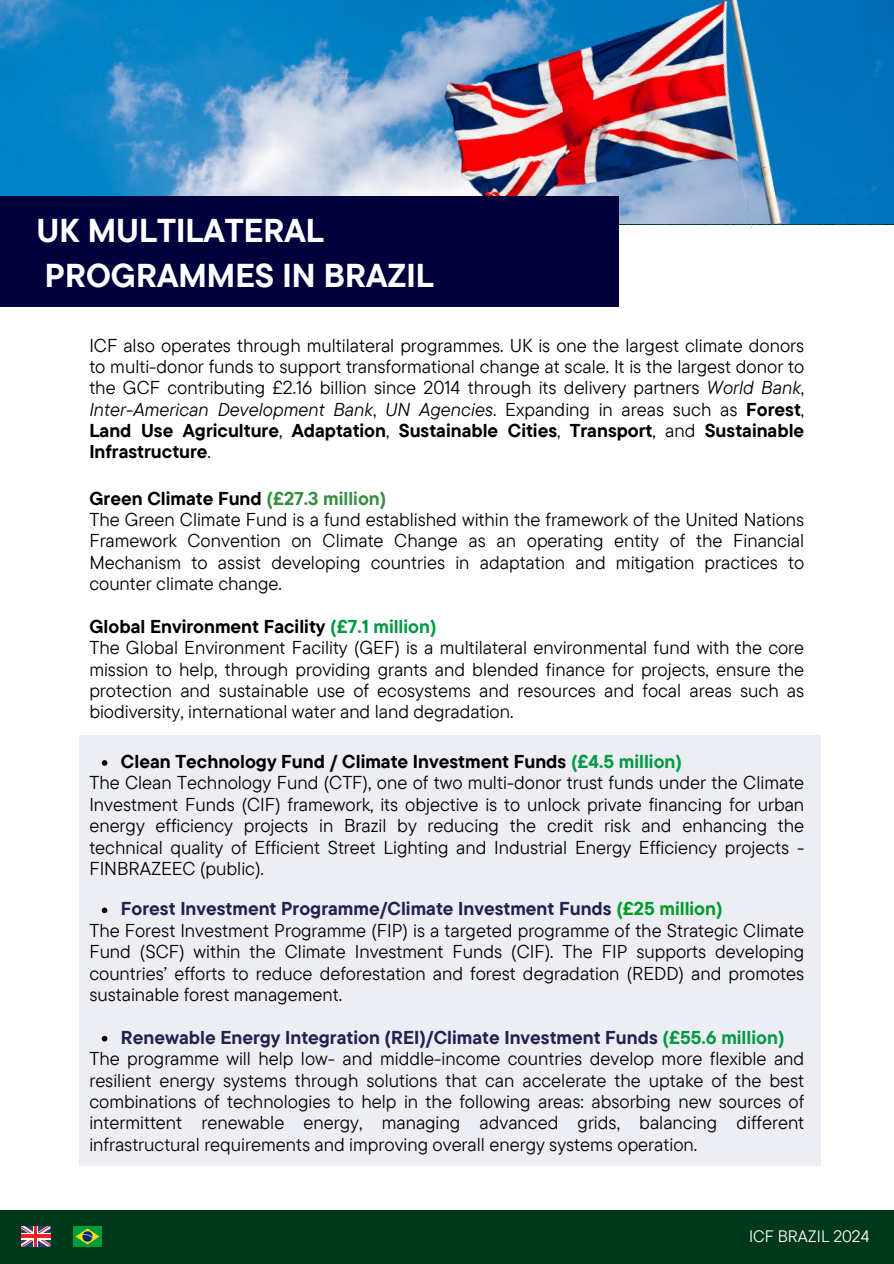
<style>
.page{position:relative;width:894px;height:1264px;background:#fff}
.page>*{position:absolute;margin:0;border:0;box-sizing:border-box;transform-origin:0 0}
.t1{font:700 33px/45px "TT Commons Pro";color:#fff}
.t2{font:18.6px/21.3px "TT Commons Pro";color:#000}
.t3{font:16.5px "TT Commons Pro";color:#fff}
.s1{font-style:italic}
.s2{font-weight:700}
.s3{font-weight:700;color:#398e42}
.s4{font-weight:700;color:#094}
.s5{font-weight:700;color:#22224f}
.s6{font-weight:700;color:#009c28}
</style>
<div class="page">
<div style="left:80px;top:735px;width:740px;height:430px;background:#edeef4"></div>
<svg style="left:102px;top:760px;width:5px;height:5px"></svg>
<svg style="left:102px;top:907px;width:5px;height:6px"></svg>
<svg style="left:102px;top:1035px;width:5px;height:6px"></svg>
<svg style="left:0;top:0;width:24px;height:197px;background:#0c83c5"></svg>
<svg style="left:24px;top:0;width:869px;height:224px;background:#3893ca"></svg>
<img style="left:394px;top:0;width:418px;height:289px">
<div style="left:0;top:197px;width:618px;height:110px;background:#00003d"></div>
<div style="left:0;top:1210px;width:893px;height:53px;background:#00381b"></div>
<svg style="left:21px;top:1226px;width:29px;height:20px"></svg>
<svg style="left:21px;top:1232px;width:29px;height:7px"></svg>
<hr style="left:34px;top:1226px;width:4px;height:20px;background:#fff">
<hr style="left:21px;top:1234px;width:29px;height:3px;background:#ee2323">
<hr style="left:34px;top:1226px;width:3px;height:20px;background:#ee2323">
<img style="left:74px;top:1226px;width:28px;height:20px">
<h1 class="t1" style="left:37px;top:207px;width:398px">UK MULTILATERAL<br>PROGRAMMES IN BRAZIL</h1>
<p class="t2" style="left:89px;top:334px;width:716px;text-align:justify">ICF also operates through multilateral programmes. UK is one the largest climate donors to multi-donor funds to support transformational change at scale. It is the largest donor to the GCF contributing £2.16 billion since 2014 through its delivery partners <span class="s1">World Bank</span>, <span class="s1">Inter-American Development Bank</span>, <span class="s1">UN Agencies</span>. Expanding in areas such as <span class="s2">Forest</span>, <span class="s2">Land Use Agriculture</span>, <span class="s2">Adaptation</span>, <span class="s2">Sustainable Cities</span>, <span class="s2">Transport</span>, and <span class="s2">Sustainable Infrastructure</span>.</p>
<p class="t2" style="left:89px;top:487px;width:716px"><span class="s2">Green Climate Fund</span> <span class="s3">(£27.3 million)<br></span>The Green Climate Fund is a fund established within the framework of the United Nations Framework Convention on Climate Change as an operating entity of the Financial Mechanism to assist developing countries in adaptation and mitigation practices to counter climate change.</p>
<p class="t2" style="left:89px;top:615px;width:716px"><span class="s2">Global Environment Facility</span> <span class="s4">(£7.1 million)<br></span>The Global Environment Facility (GEF) is a multilateral environmental fund with the core mission to help, through providing grants and blended finance for projects, ensure the protection and sustainable use of ecosystems and resources and focal areas such as biodiversity, international water and land degradation.</p>
<p class="t2" style="left:89px;top:750px;width:716px;text-indent:32px"><span class="s2">Clean Technology Fund / Climate Investment Funds</span> <span class="s4">(£4.5 million)<br></span>The Clean Technology Fund (CTF), one of two multi-donor trust funds under the Climate Investment Funds (CIF) framework, its objective is to unlock private financing for urban energy efficiency projects in Brazil by reducing the credit risk and enhancing the technical quality of Efficient Street Lighting and Industrial Energy Efficiency projects - FINBRAZEEC (public).</p>
<p class="t2" style="left:89px;top:897px;width:716px;text-indent:32px"><span class="s5">Forest Investment Programme/Climate Investment Funds</span> <span class="s6">(£25 million)<br></span>The Forest Investment Programme (FIP) is a targeted programme of the Strategic Climate Fund (SCF) within the Climate Investment Funds (CIF). The FIP supports developing countries’ efforts to reduce deforestation and forest degradation (REDD) and promotes sustainable forest management.</p>
<p class="t2" style="left:89px;top:1026px;width:716px;text-indent:32px"><span class="s5">Renewable Energy Integration (REI)/Climate Investment Funds</span> <span class="s4">(£55.6 million)<br></span>The programme will help low- and middle-income countries develop more flexible and resilient energy systems through solutions that can accelerate the uptake of the best combinations of technologies to help in the following areas: absorbing new sources of intermittent renewable energy, managing advanced grids, balancing different infrastructural requirements and improving overall energy systems operation.</p>
<p class="t3" style="left:748px;top:1225px;width:122px">ICF BRAZIL 2024</p>
</div>
